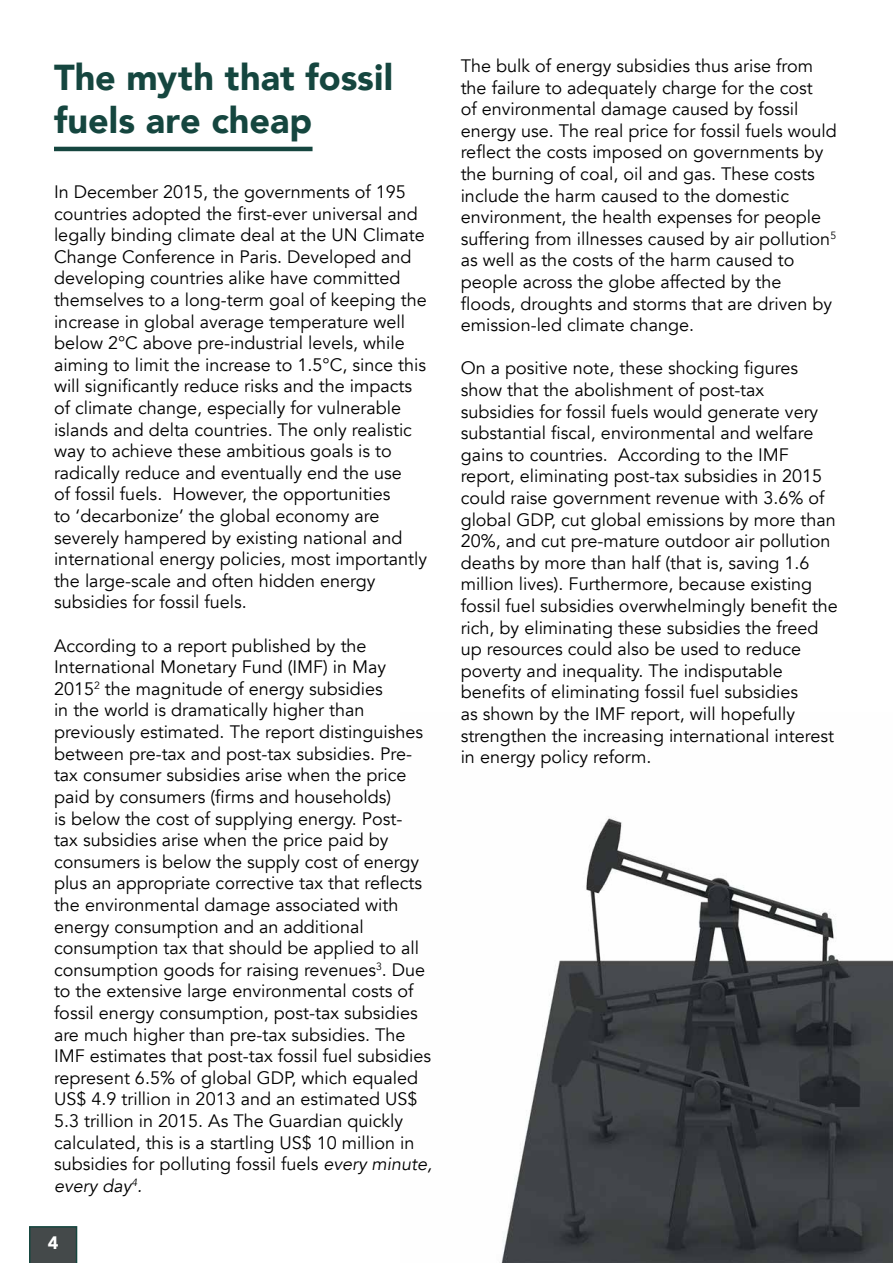
<style>
.page{position:relative;width:893px;height:1263px;background:#fff}
.page>*{position:absolute;margin:0;border:0;box-sizing:border-box;transform-origin:0 0}
.t1{font:900 36px/43.2px "Avenir";letter-spacing:.005em;color:#15463f}
.t2{font:18px/21.6px "Avenir";color:#000}
.t3{font:900 18px "Avenir";color:#fff}
.s1{font-style:italic}
</style>
<div class="page">
<svg style="left:29px;top:1226px;width:48px;height:37px;background:#3f4949"></svg>
<img style="left:501px;top:817px;width:392px;height:446px">
<hr style="left:54px;top:147px;width:259px;height:4px;background:#15463f">
<h1 class="t1" style="left:54px;top:55px;width:341px">The myth that fossil fuels are cheap</h1>
<p class="t2" style="left:54px;top:181px;width:375px">In December 2015, the governments of 195 countries adopted the first-ever universal and legally binding climate deal at the UN Climate Change Conference in Paris. Developed and developing countries alike have committed themselves to a long-term goal of keeping the increase in global average temperature well below 2°C above pre-industrial levels, while aiming to limit the increase to 1.5°C, since this will significantly reduce risks and the impacts of climate change, especially for vulnerable islands and delta countries. The only realistic way to achieve these ambitious goals is to radically reduce and eventually end the use<br>of fossil fuels. However, the opportunities<br>to ‘decarbonize’ the global economy are severely hampered by existing national and international energy policies, most importantly the large-scale and often hidden energy subsidies for fossil fuels.</p>
<p class="t2" style="left:54px;top:635px;width:380px">According to a report published by the International Monetary Fund (IMF) in May 2015<sup>2</sup> the magnitude of energy subsidies<br>in the world is dramatically higher than previously estimated. The report distinguishes between pre-tax and post-tax subsidies. Pre&shy;tax consumer subsidies arise when the price paid by consumers (firms and households)<br>is below the cost of supplying energy. Post-<br>tax subsidies arise when the price paid by consumers is below the supply cost of energy plus an appropriate corrective tax that reflects the environmental damage associated with energy consumption and an additional consumption tax that should be applied to all consumption goods for raising revenues<sup>3</sup>. Due to the extensive large environmental costs of fossil energy consumption, post-tax subsidies are much higher than pre-tax subsidies. The IMF estimates that post-tax fossil fuel subsidies represent 6.5% of global GDP, which equaled US$ 4.9 trillion in 2013 and an estimated US$ 5.3 trillion in 2015. As The Guardian quickly calculated, this is a startling US$ 10 million in subsidies for polluting fossil fuels <span class="s1">every minute, every day</span><sup>4</sup><span class="s1">.</span></p>
<p class="t3" style="left:48px;top:1227px;width:12px">4</p>
<p class="t2" style="left:461px;top:55px;width:378px">The bulk of energy subsidies thus arise from the failure to adequately charge for the cost<br>of environmental damage caused by fossil energy use. The real price for fossil fuels would reflect the costs imposed on governments by the burning of coal, oil and gas. These costs include the harm caused to the domestic environment, the health expenses for people suffering from illnesses caused by air pollution<sup>5 </sup>as well as the costs of the harm caused to people across the globe affected by the floods, droughts and storms that are driven by emission-led climate change.</p>
<p class="t2" style="left:461px;top:358px;width:379px">On a positive note, these shocking figures show that the abolishment of post-tax subsidies for fossil fuels would generate very substantial fiscal, environmental and welfare gains to countries. According to the IMF report, eliminating post-tax subsidies in 2015 could raise government revenue with 3.6% of global GDP, cut global emissions by more than 20%, and cut pre-mature outdoor air pollution deaths by more than half (that is, saving 1.6 million lives). Furthermore, because existing fossil fuel subsidies overwhelmingly benefit the rich, by eliminating these subsidies the freed up resources could also be used to reduce poverty and inequality. The indisputable benefits of eliminating fossil fuel subsidies<br>as shown by the IMF report, will hopefully strengthen the increasing international interest in energy policy reform.</p>
</div>
